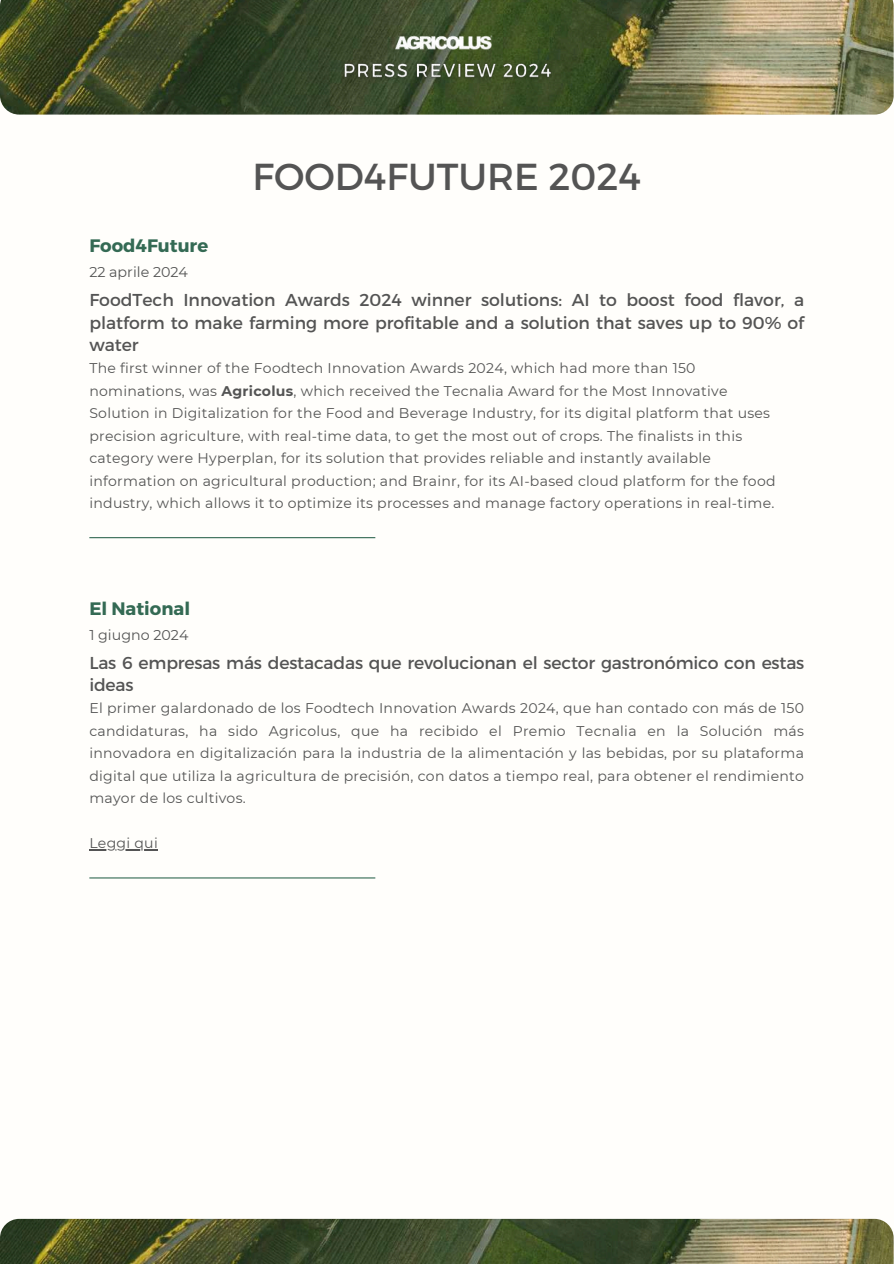
<style>
.page{position:relative;width:894px;height:1264px;background:#fff}
.page>*{position:absolute;margin:0;border:0;box-sizing:border-box;transform-origin:0 0}
.t1{font:37.5px "Montserrat";color:#545454}
.t2{font:700 18px "Montserrat";color:#346a54}
.t3{font:17.25px/22.5px "Montserrat";letter-spacing:-.01em;color:#545454;text-align:justify}
.t4{font:14.25px "Montserrat";color:#545454}
.t5{font:14.1px/22.5px "Montserrat";letter-spacing:.02em;color:#545454}
.s1{font-weight:700}
</style>
<div class="page">
<div style="left:0;top:0;width:893px;height:1263px;background:#fffefb"></div>
<hr style="left:89px;top:537px;width:286px;height:1px;background:#346a54">
<hr style="left:89px;top:849px;width:69px;height:1px;background:#545454">
<hr style="left:89px;top:877px;width:286px;height:1px;background:#346a54">
<img style="left:0;top:1218px;width:893px;height:45px">
<img style="left:0;top:0;width:893px;height:115px">
<img style="left:387px;top:0;width:112px;height:86px">
<img style="left:337px;top:57px;width:220px;height:28px">
<p class="t2" style="left:89px;top:234px;width:120px">Food4Future</p>
<p class="t4" style="left:89px;top:263px;width:100px">22 aprile 2024</p>
<h1 class="t1" style="left:252px;top:152px;width:390px">FOOD4FUTURE 2024</h1>
<p class="t3" style="left:89px;top:288px;width:716px">FoodTech Innovation Awards 2024 winner solutions: AI to boost food flavor, a platform to make farming more profitable and a solution that saves up to 90% of water</p>
<p class="t5" style="left:89px;top:357px;width:687px">The first winner of the Foodtech Innovation Awards 2024, which had more than 150 nominations, was <span class="s1">Agricolus</span>, which received the Tecnalia Award for the Most Innovative Solution in Digitalization for the Food and Beverage Industry, for its digital platform that uses precision agriculture, with real-time data, to get the most out of crops. The finalists in this category were Hyperplan, for its solution that provides reliable and instantly available information on agricultural production; and Brainr, for its AI-based cloud platform for the food industry, which allows it to optimize its processes and manage factory operations in real-time.</p>
<p class="t2" style="left:89px;top:597px;width:102px">El National</p>
<p class="t4" style="left:89px;top:626px;width:101px">1 giugno 2024</p>
<p class="t3" style="left:89px;top:650px;width:716px">Las 6 empresas más destacadas que revolucionan el sector gastronómico con estas ideas</p>
<p class="t5" style="left:89px;top:697px;width:716px;text-align:justify">El primer galardonado de los Foodtech Innovation Awards 2024, que han contado con más de 150 candidaturas, ha sido Agricolus, que ha recibido el Premio Tecnalia en la Solución más innovadora en digitalización para la industria de la alimentación y las bebidas, por su plataforma digital que utiliza la agricultura de precisión, con datos a tiempo real, para obtener el rendimiento mayor de los cultivos.</p>
<p class="t5" style="left:89px;top:832px;width:70px">Leggi qui</p>
</div>
